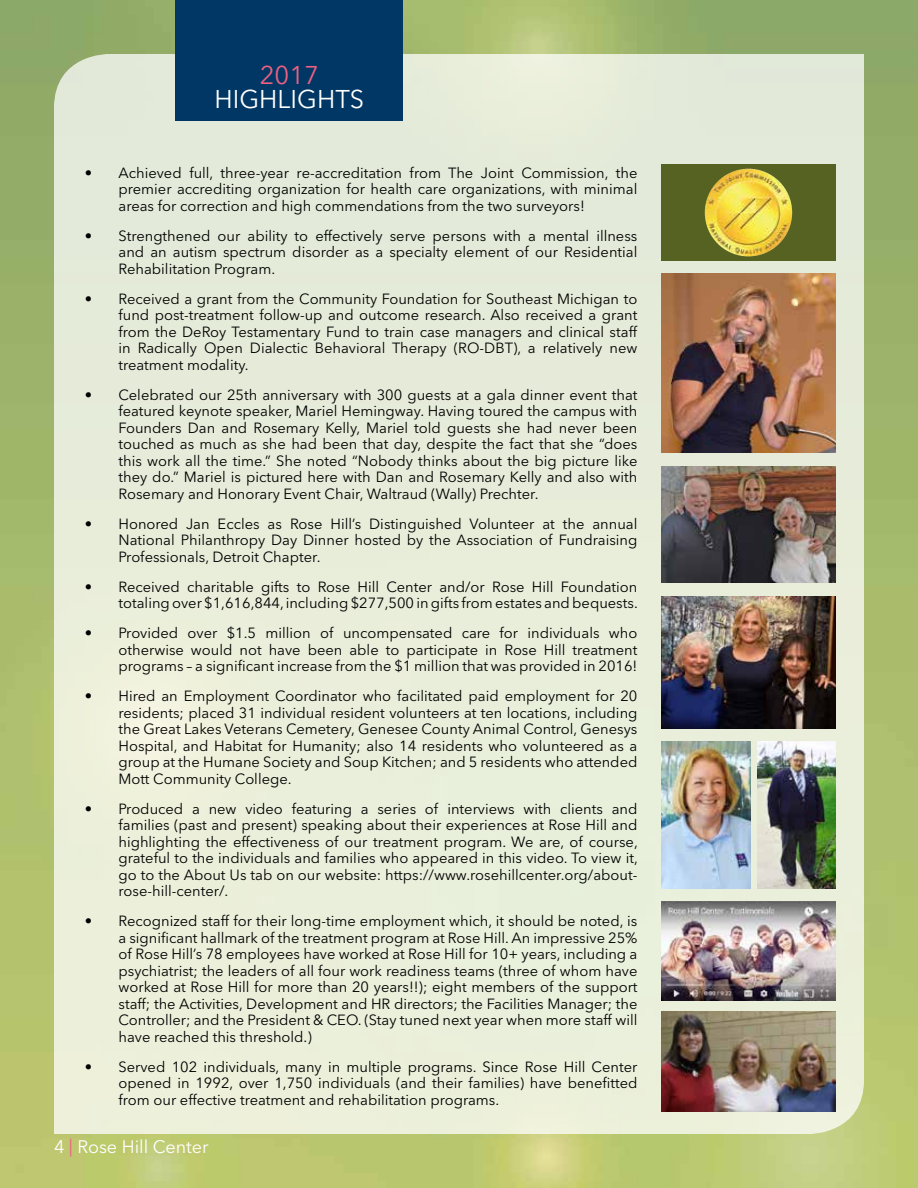
<style>
.page{position:relative;width:918px;height:1188px;background:#fff}
.page>*{position:absolute;margin:0;border:0;box-sizing:border-box;transform-origin:0 0}
.t1{font:25.5px "Avenir Next LT Pro";color:#fff}
.t2{font:25.5px "Avenir Next LT Pro";color:#ed6082}
.t3{font:18px "Avenir Next LT Pro";color:#fff}
.t4{font:14.7px/16.5px "Avenir Next LT Pro";color:#000;text-align:justify}
.s1{color:#ed6082}
</style>
<div class="page">
<img style="left:0;top:0;width:918px;height:1188px">
<div style="left:54px;top:54px;width:810px;height:1080px;background:#e8eeda"></div>
<div style="left:176px;top:0;width:227px;height:121px;background:#003764"></div>
<img style="left:661px;top:596px;width:175px;height:132px">
<img style="left:758px;top:742px;width:78px;height:147px">
<img style="left:661px;top:742px;width:90px;height:147px">
<img style="left:661px;top:467px;width:175px;height:115px">
<img style="left:661px;top:274px;width:175px;height:179px">
<img style="left:661px;top:1011px;width:175px;height:100px">
<img style="left:661px;top:902px;width:175px;height:98px">
<div style="left:661px;top:165px;width:175px;height:96px;background:#556221"></div>
<img style="left:705px;top:169px;width:87px;height:87px;border-radius:44px">
<h1 class="t2" style="left:260px;top:60px;width:61px">2017</h1>
<h1 class="t1" style="left:215px;top:84px;width:151px">HIGHLIGHTS</h1>
<p class="t4" style="left:119px;top:164px;width:520px;text-indent:-34px">• Achieved full, three-year re-accreditation from The Joint Commission, the premier accrediting organization for health care organizations, with minimal areas for correction and high commendations from the two surveyors!</p>
<p class="t4" style="left:119px;top:227px;width:520px;text-indent:-34px">• Strengthened our ability to effectively serve persons with a mental illness and an autism spectrum disorder as a specialty element of our Residential Rehabilitation Program.</p>
<p class="t4" style="left:119px;top:290px;width:520px;text-indent:-34px">• Received a grant from the Community Foundation for Southeast Michigan to fund post-treatment follow-up and outcome research. Also received a grant from the DeRoy Testamentary Fund to train case managers and clinical staff in Radically Open Dialectic Behavioral Therapy (RO-DBT), a relatively new treatment modality.</p>
<p class="t4" style="left:119px;top:386px;width:520px;text-indent:-34px">• Celebrated our 25th anniversary with 300 guests at a gala dinner event that featured keynote speaker, Mariel Hemingway. Having toured the campus with Founders Dan and Rosemary Kelly, Mariel told guests she had never been touched as much as she had been that day, despite the fact that she “does this work all the time.” She noted “Nobody thinks about the big picture like they do.” Mariel is pictured here with Dan and Rosemary Kelly and also with Rosemary and Honorary Event Chair, Waltraud (Wally) Prechter.</p>
<p class="t4" style="left:119px;top:515px;width:520px;text-indent:-34px">• Honored Jan Eccles as Rose Hill’s Distinguished Volunteer at the annual National Philanthropy Day Dinner hosted by the Association of Fundraising Professionals, Detroit Chapter.</p>
<p class="t4" style="left:85px;top:578px;width:555px;text-align:right">• Received charitable gifts to Rose Hill Center and/or Rose Hill Foundation totaling over $1,616,844, including $277,500 in gifts from estates and bequests.</p>
<p class="t4" style="left:119px;top:625px;width:521px;text-indent:-34px">• Provided over $1.5 million of uncompensated care for individuals who otherwise would not have been able to participate in Rose Hill treatment programs – a significant increase from the $1 million that was provided in 2016!</p>
<p class="t4" style="left:119px;top:688px;width:520px;text-indent:-34px">• Hired an Employment Coordinator who facilitated paid employment for 20 residents; placed 31 individual resident volunteers at ten locations, including the Great Lakes Veterans Cemetery, Genesee County Animal Control, Genesys Hospital, and Habitat for Humanity; also 14 residents who volunteered as a group at the Humane Society and Soup Kitchen; and 5 residents who attended Mott Community College.</p>
<p class="t4" style="left:119px;top:800px;width:521px;text-indent:-34px">• Produced a new video featuring a series of interviews with clients and families (past and present) speaking about their experiences at Rose Hill and highlighting the effectiveness of our treatment program. We are, of course, grateful to the individuals and families who appeared in this video. To view it, go to the About Us tab on our website: https://www.rosehillcenter.org/about&shy;rose-hill-center/.</p>
<p class="t4" style="left:119px;top:913px;width:521px;text-indent:-34px">• Recognized staff for their long-time employment which, it should be noted, is a significant hallmark of the treatment program at Rose Hill. An impressive 25% of Rose Hill’s 78 employees have worked at Rose Hill for 10+ years, including a psychiatrist; the leaders of all four work readiness teams (three of whom have worked at Rose Hill for more than 20 years!!); eight members of the support staff; the Activities, Development and HR directors; the Facilities Manager; the Controller; and the President &amp; CEO. (Stay tuned next year when more staff will have reached this threshold.)</p>
<p class="t4" style="left:119px;top:1058px;width:520px;text-indent:-34px">• Served 102 individuals, many in multiple programs. Since Rose Hill Center opened in 1992, over 1,750 individuals (and their families) have benefitted from our effective treatment and rehabilitation programs.</p>
<p class="t3" style="left:54px;top:1136px;width:156px">4 <span class="s1">|</span> Rose Hill Center</p>
</div>
